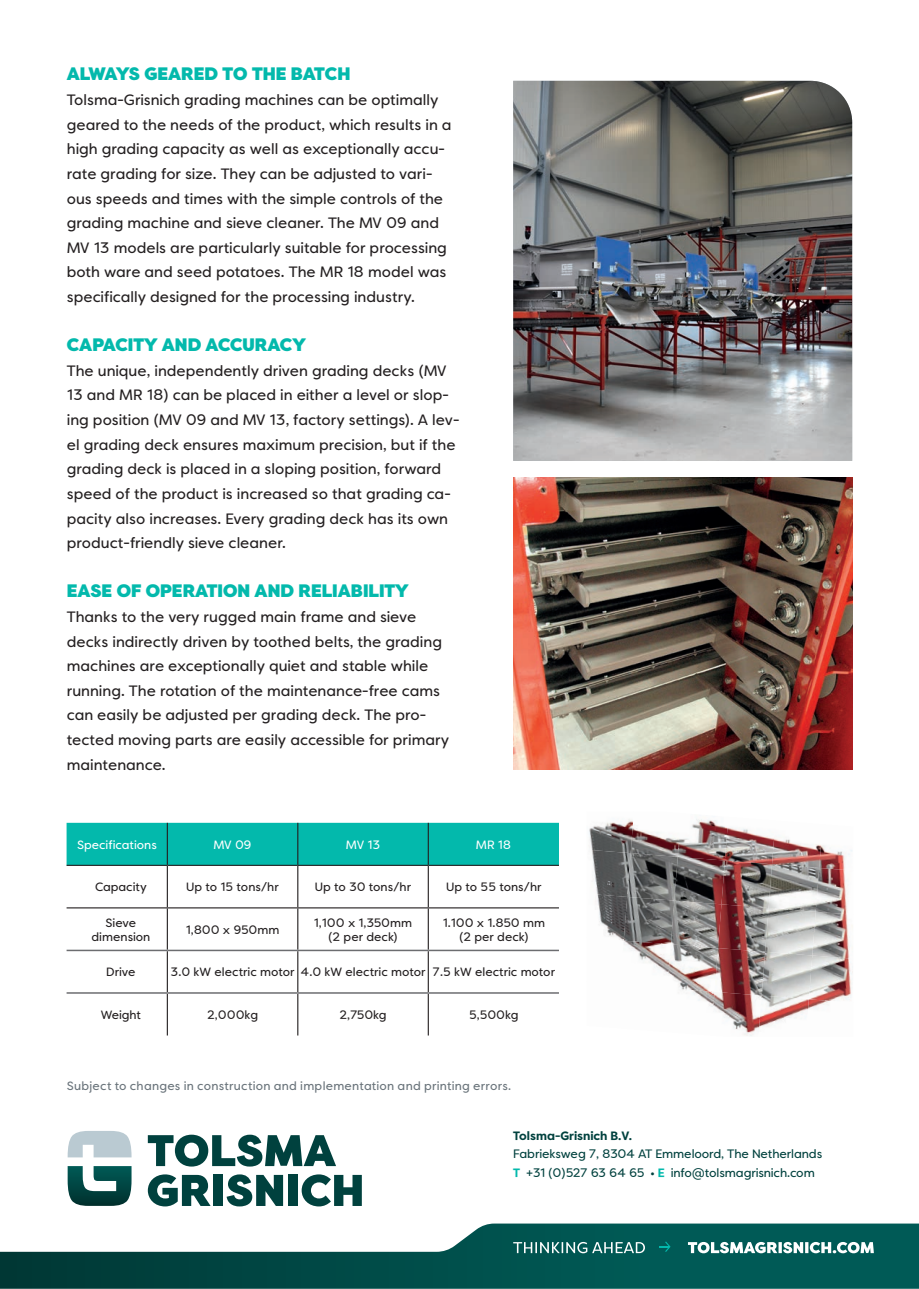
<style>
.page{position:relative;width:919px;height:1289px;background:#fff}
.page>*{position:absolute;margin:0;border:0;box-sizing:border-box;transform-origin:0 0}
.t1{font:900 18px "Tolsma Grisnich";color:#03b9ac}
.t2{font:15px/24.6px "Tolsma Grisnich";color:#231f20}
.t3{font:12.15px/18.3px "Tolsma Grisnich";letter-spacing:-.01em;color:#00413e}
.t4{font:700 12.15px "Tolsma Grisnich";color:#00413e}
.t5{font:12px/14.4px "Tolsma Grisnich";color:#231f20;text-align:center}
.t6{font:12px "Tolsma Grisnich";letter-spacing:.02em;color:#6a747b}
.t7{font:12px "Tolsma Grisnich";color:#fff}
.s1{font-weight:700;color:#03b9ac}
</style>
<div class="page">
<svg style="left:0;top:1223px;width:918px;height:65px"></svg>
<svg style="left:68px;top:1166px;width:63px;height:39px"></svg>
<svg style="left:68px;top:1131px;width:63px;height:26px;background:#c4d1d8"></svg>
<svg style="left:148px;top:1134px;width:188px;height:32px"></svg>
<svg style="left:148px;top:1174px;width:62px;height:32px"></svg>
<div style="left:214px;top:1174px;width:9px;height:31px;background:#00413e"></div>
<svg style="left:226px;top:1174px;width:57px;height:32px"></svg>
<div style="left:288px;top:1174px;width:10px;height:31px;background:#00413e"></div>
<svg style="left:301px;top:1174px;width:61px;height:32px"></svg>
<svg style="left:659px;top:1241px;width:11px;height:10px"></svg>
<svg style="left:513px;top:1241px;width:132px;height:12px;background:#4c8986"></svg>
<svg style="left:688px;top:1241px;width:185px;height:12px"></svg>
<img style="left:513px;top:478px;width:339px;height:292px">
<img style="left:513px;top:81px;width:339px;height:380px">
<div style="left:67px;top:822px;width:492px;height:42px;background:#03b9ac"></div>
<hr style="left:167px;top:822px;width:1px;height:42px;background:#231f20">
<hr style="left:297px;top:822px;width:1px;height:42px;background:#231f20">
<hr style="left:427px;top:822px;width:2px;height:42px;background:#231f20">
<hr style="left:67px;top:864px;width:100px;height:1px;background:#231f20">
<hr style="left:167px;top:864px;width:131px;height:1px;background:#231f20">
<hr style="left:167px;top:865px;width:1px;height:42px;background:#231f20">
<hr style="left:298px;top:864px;width:130px;height:1px;background:#231f20">
<hr style="left:297px;top:865px;width:1px;height:42px;background:#231f20">
<hr style="left:428px;top:864px;width:131px;height:1px;background:#231f20">
<hr style="left:427px;top:865px;width:2px;height:42px;background:#231f20">
<hr style="left:67px;top:907px;width:100px;height:1px;background:#231f20">
<hr style="left:167px;top:907px;width:131px;height:1px;background:#231f20">
<hr style="left:167px;top:908px;width:1px;height:41px;background:#231f20">
<hr style="left:298px;top:907px;width:130px;height:1px;background:#231f20">
<hr style="left:297px;top:908px;width:1px;height:41px;background:#231f20">
<hr style="left:428px;top:907px;width:131px;height:1px;background:#231f20">
<hr style="left:427px;top:908px;width:2px;height:41px;background:#231f20">
<hr style="left:167px;top:951px;width:1px;height:41px;background:#231f20">
<hr style="left:297px;top:951px;width:1px;height:41px;background:#231f20">
<hr style="left:427px;top:951px;width:2px;height:41px;background:#231f20">
<hr style="left:167px;top:993px;width:1px;height:42px;background:#231f20">
<hr style="left:297px;top:993px;width:1px;height:42px;background:#231f20">
<hr style="left:427px;top:993px;width:2px;height:42px;background:#231f20">
<hr style="left:67px;top:949px;width:100px;height:2px;background:#6c6d70">
<hr style="left:167px;top:949px;width:131px;height:2px;background:#6c6d70">
<hr style="left:298px;top:949px;width:130px;height:2px;background:#6c6d70">
<hr style="left:428px;top:949px;width:131px;height:2px;background:#6c6d70">
<hr style="left:67px;top:992px;width:100px;height:1px;background:#6c6d70">
<hr style="left:167px;top:992px;width:131px;height:1px;background:#6c6d70">
<hr style="left:298px;top:992px;width:130px;height:1px;background:#6c6d70">
<hr style="left:428px;top:992px;width:131px;height:1px;background:#6c6d70">
<img style="left:589px;top:819px;width:41px;height:30px">
<img style="left:630px;top:820px;width:47px;height:33px">
<img style="left:677px;top:818px;width:47px;height:38px">
<img style="left:724px;top:826px;width:48px;height:34px">
<img style="left:772px;top:838px;width:47px;height:26px">
<img style="left:819px;top:845px;width:33px;height:23px">
<img style="left:591px;top:849px;width:39px;height:44px">
<img style="left:627px;top:853px;width:50px;height:43px">
<img style="left:674px;top:856px;width:50px;height:44px">
<img style="left:721px;top:860px;width:51px;height:44px">
<img style="left:768px;top:864px;width:51px;height:44px">
<img style="left:815px;top:868px;width:33px;height:43px">
<img style="left:595px;top:893px;width:32px;height:44px">
<img style="left:623px;top:896px;width:51px;height:44px">
<img style="left:670px;top:900px;width:51px;height:44px">
<img style="left:718px;top:904px;width:50px;height:44px">
<img style="left:765px;top:908px;width:50px;height:43px">
<img style="left:812px;top:911px;width:41px;height:44px">
<img style="left:618px;top:937px;width:5px;height:3px">
<img style="left:622px;top:940px;width:48px;height:34px">
<img style="left:667px;top:944px;width:51px;height:44px">
<img style="left:714px;top:948px;width:51px;height:43px">
<img style="left:761px;top:951px;width:51px;height:44px">
<img style="left:808px;top:955px;width:45px;height:44px">
<img style="left:681px;top:988px;width:30px;height:18px">
<img style="left:711px;top:991px;width:50px;height:45px">
<img style="left:758px;top:995px;width:48px;height:41px">
<img style="left:805px;top:999px;width:44px;height:37px">
<p class="t1" style="left:67px;top:64px;width:285px">ALWAYS GEARED TO THE BATCH</p>
<p class="t2" style="left:67px;top:87px;width:386px">Tolsma-Grisnich grading machines can be optimally geared to the needs of the product, which results in a high grading capacity as well as exceptionally accu&shy;rate grading for size. They can be adjusted to vari&shy;ous speeds and times with the simple controls of the grading machine and sieve cleaner. The MV 09 and MV 13 models are particularly suitable for processing both ware and seed potatoes. The MR 18 model was specifically designed for the processing industry.</p>
<p class="t1" style="left:67px;top:335px;width:240px">CAPACITY AND ACCURACY</p>
<p class="t2" style="left:67px;top:358px;width:394px">The unique, independently driven grading decks (MV 13 and MR 18) can be placed in either a level or slop&shy;ing position (MV 09 and MV 13, factory settings). A lev&shy;el grading deck ensures maximum precision, but if the grading deck is placed in a sloping position, forward speed of the product is increased so that grading ca&shy;pacity also increases. Every grading deck has its own product-friendly sieve cleaner.</p>
<p class="t1" style="left:67px;top:581px;width:343px">EASE OF OPERATION AND RELIABILITY</p>
<p class="t2" style="left:67px;top:604px;width:384px">Thanks to the very rugged main frame and sieve decks indirectly driven by toothed belts, the grading machines are exceptionally quiet and stable while running. The rotation of the maintenance-free cams can easily be adjusted per grading deck. The pro&shy;tected moving parts are easily accessible for primary maintenance.</p>
<p class="t7" style="left:77px;top:837px;width:81px">Specifications</p>
<p class="t7" style="left:213px;top:837px;width:40px">MV 09</p>
<p class="t7" style="left:346px;top:837px;width:36px">MV 13</p>
<p class="t7" style="left:476px;top:837px;width:37px">MR 18</p>
<p class="t5" style="left:95px;top:879px;width:53px">Capacity</p>
<p class="t5" style="left:186px;top:879px;width:94px">Up to 15 tons/hr</p>
<p class="t5" style="left:315px;top:879px;width:98px">Up to 30 tons/hr</p>
<p class="t5" style="left:446px;top:879px;width:97px">Up to 55 tons/hr</p>
<p class="t5" style="left:92px;top:915px;width:60px">Sieve dimension</p>
<p class="t5" style="left:186px;top:922px;width:95px">1,800 x 950mm</p>
<p class="t5" style="left:314px;top:915px;width:100px">1,100 x 1,350mm (2 per deck)</p>
<p class="t5" style="left:443px;top:915px;width:104px">1.100 x 1.850 mm (2 per deck)</p>
<p class="t5" style="left:106px;top:964px;width:31px">Drive</p>
<p class="t5" style="left:170px;top:964px;width:386px">3.0 kW electric motor 4.0 kW electric motor 7.5 kW electric motor</p>
<p class="t5" style="left:101px;top:1007px;width:42px">Weight</p>
<p class="t5" style="left:207px;top:1007px;width:52px">2,000kg</p>
<p class="t5" style="left:339px;top:1007px;width:49px">2,750kg</p>
<p class="t5" style="left:469px;top:1007px;width:51px">5,500kg</p>
<p class="t6" style="left:67px;top:1078px;width:446px">Subject to changes in construction and implementation and printing errors.</p>
<p class="t4" style="left:513px;top:1129px;width:120px">Tolsma-Grisnich B.V.</p>
<p class="t3" style="left:513px;top:1144px;width:310px">Fabrieksweg 7, 8304 AT Emmeloord, The Netherlands<br><span class="s1">T</span> +31 (0)527 63 64 65 • <span class="s1">E</span> info@tolsmagrisnich.com</p>
</div>
